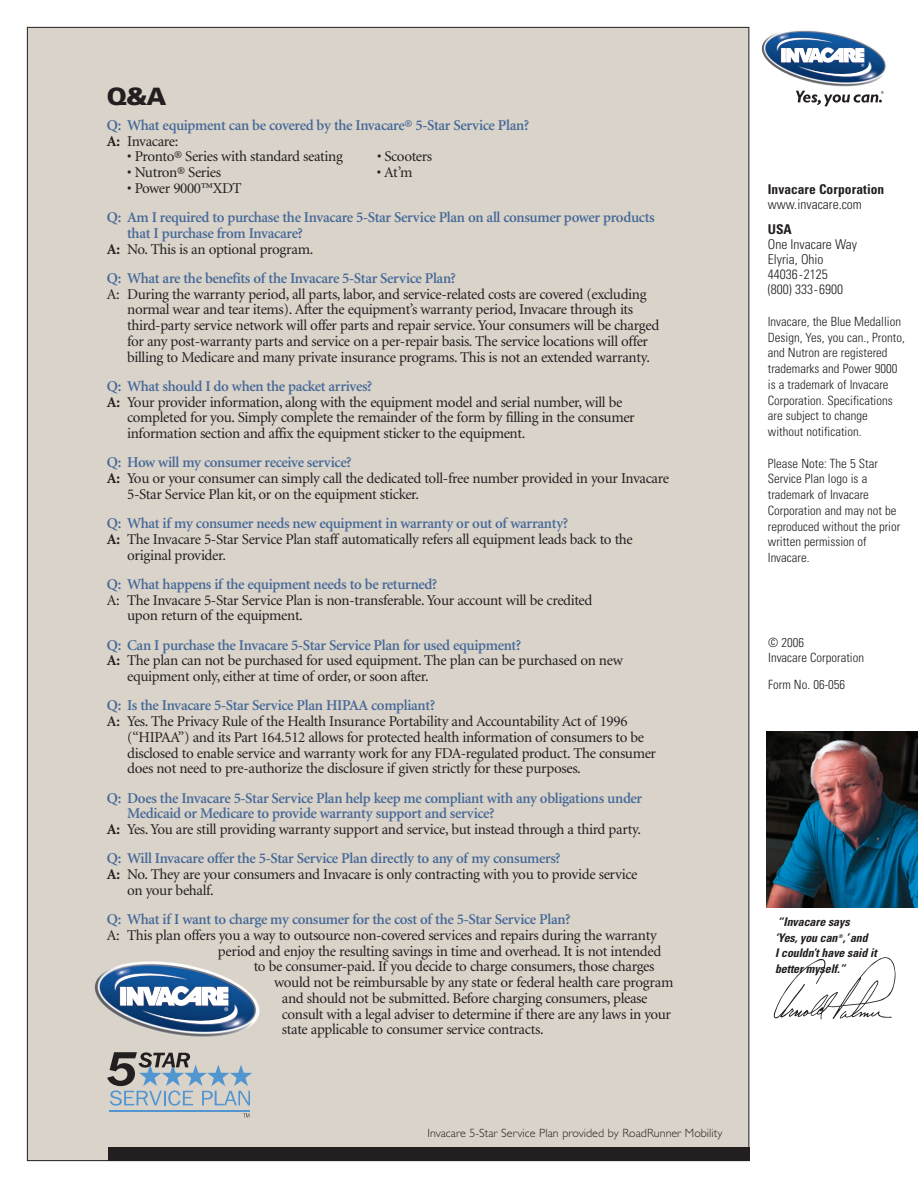
<style>
.page{position:relative;width:918px;height:1188px;background:#fff}
.page>*{position:absolute;margin:0;border:0;box-sizing:border-box;transform-origin:0 0}
.t1{font:900 24px "Univers";color:#231f20}
.t2{font:15px/15.8px "Minion";letter-spacing:-.025em;color:#231f20}
.t3{font:600 15px/15.8px "Minion";letter-spacing:-.025em;color:#456898}
.t4{font:300 condensed 13.5px/15px "Univers";color:#231f20}
.t5{font:700 condensed 13.5px "Univers";color:#231f20}
.t6{font:300 condensed 12.75px/15.8px "Univers";color:#231f20}
.t7{font:italic 700 condensed 12px/15.5px "Univers";letter-spacing:-.01em;color:#231f20}
.t8{font:300 12px "Gill Sans";color:#231f20}
.t9{font:italic 700 condensed 5.25px "Univers";color:#231f20}
.s1{font-weight:700;color:#231f20}
.s2{font-weight:400;color:#231f20}
.s3{font-weight:700}
.s4{font-weight:600}
</style>
<div class="page">
<div style="left:27px;top:27px;width:722px;height:1134px;background:#d9d3c9"></div>
<img style="left:762px;top:30px;width:124px;height:57px">
<svg style="left:777px;top:35px;width:94px;height:44px"></svg>
<svg style="left:796px;top:91px;width:88px;height:15px"></svg>
<img style="left:766px;top:731px;width:152px;height:176px">
<svg style="left:774px;top:957px;width:122px;height:62px"></svg>
<div style="left:108px;top:1148px;width:641px;height:13px;background:#231f20"></div>
<hr style="left:110px;top:1110px;width:140px;height:2px;background:#5296d1">
<svg style="left:107px;top:1052px;width:145px;height:54px"></svg>
<svg style="left:243px;top:1113px;width:6px;height:5px"></svg>
<img style="left:95px;top:961px;width:164px;height:76px">
<svg style="left:115px;top:970px;width:122px;height:57px;background:#6e8cb0"></svg>
<h1 class="t1" style="left:107px;top:88px;width:61px">Q&amp;A</h1>
<p class="t3" style="left:107px;top:118px;width:424px">Q: What equipment can be covered by the Invacare® 5-Star Service Plan?<br><span class="s1">A:</span> <span class="s2">Invacare:</span></p>
<p class="t2" style="left:127px;top:150px;width:217px">• Pronto® Series with standard seating</p>
<p class="t2" style="left:377px;top:150px;width:57px">• Scooters</p>
<p class="t2" style="left:127px;top:166px;width:96px">• Nutron® Series</p>
<p class="t2" style="left:377px;top:166px;width:37px">• At’m</p>
<p class="t2" style="left:127px;top:181px;width:116px">• Power 9000™XDT</p>
<p class="t3" style="left:107px;top:211px;width:549px">Q: Am I required to purchase the Invacare 5-Star Service Plan on all consumer power products</p>
<p class="t3" style="left:127px;top:226px;width:177px">that I purchase from Invacare?</p>
<p class="t2" style="left:107px;top:242px;width:208px"><span class="s3">A:</span> No. This is an optional program.</p>
<p class="t3" style="left:107px;top:271px;width:350px">Q: What are the benefits of the Invacare 5-Star Service Plan?</p>
<p class="t2" style="left:127px;top:287px;width:534px;text-indent:-20px">A: During the warranty period, all parts, labor, and service-related costs are covered (excluding normal wear and tear items). After the equipment’s warranty period, Invacare through its third-party service network will offer parts and repair service. Your consumers will be charged for any post-warranty parts and service on a per-repair basis. The service locations will offer billing to Medicare and many private insurance programs. This is not an extended warranty.</p>
<p class="t3" style="left:107px;top:379px;width:267px">Q: What should I do when the packet arrives?</p>
<p class="t2" style="left:107px;top:395px;width:517px"><span class="s3">A:</span> Your provider information, along with the equipment model and serial number, will be</p>
<p class="t2" style="left:127px;top:411px;width:509px">completed for you. Simply complete the remainder of the form by filling in the consumer</p>
<p class="t2" style="left:127px;top:427px;width:400px">information section and affix the equipment sticker to the equipment.</p>
<p class="t3" style="left:107px;top:456px;width:246px">Q: How will my consumer receive service?</p>
<p class="t2" style="left:107px;top:472px;width:564px"><span class="s3">A:</span> You or your consumer can simply call the dedicated toll-free number provided in your Invacare</p>
<p class="t2" style="left:127px;top:487px;width:294px">5-Star Service Plan kit, or on the equipment sticker.</p>
<p class="t3" style="left:107px;top:517px;width:463px">Q: What if my consumer needs new equipment in warranty or out of warranty?</p>
<p class="t2" style="left:107px;top:532px;width:527px"><span class="s3">A:</span> The Invacare 5-Star Service Plan staff automatically refers all equipment leads back to the</p>
<p class="t2" style="left:127px;top:548px;width:100px">original provider.</p>
<p class="t3" style="left:107px;top:577px;width:332px">Q: What happens if the equipment needs to be returned?</p>
<p class="t2" style="left:127px;top:593px;width:467px;text-indent:-20px">A: The Invacare 5-Star Service Plan is non-transferable. Your account will be credited upon return of the equipment.</p>
<p class="t3" style="left:107px;top:638px;width:416px">Q: Can I purchase the Invacare 5-Star Service Plan for used equipment?</p>
<p class="t2" style="left:107px;top:654px;width:517px"><span class="s3">A:</span> The plan can not be purchased for used equipment. The plan can be purchased on new</p>
<p class="t2" style="left:127px;top:670px;width:303px">equipment only, either at time of order, or soon after.</p>
<p class="t3" style="left:107px;top:699px;width:330px">Q: Is the Invacare 5-Star Service Plan HIPAA compliant?</p>
<p class="t2" style="left:107px;top:715px;width:522px"><span class="s4">A:</span> Yes. The Privacy Rule of the Health Insurance Portability and Accountability Act of 1996</p>
<p class="t2" style="left:127px;top:730px;width:519px">(“HIPAA”) and its Part 164.512 allows for protected health information of consumers to be</p>
<p class="t2" style="left:127px;top:746px;width:530px">disclosed to enable service and warranty work for any FDA-regulated product. The consumer</p>
<p class="t2" style="left:127px;top:762px;width:455px">does not need to pre-authorize the disclosure if given strictly for these purposes.</p>
<p class="t3" style="left:107px;top:791px;width:537px">Q: Does the Invacare 5-Star Service Plan help keep me compliant with any obligations under</p>
<p class="t3" style="left:127px;top:807px;width:369px">Medicaid or Medicare to provide warranty support and service?</p>
<p class="t2" style="left:107px;top:823px;width:536px"><span class="s3">A:</span> Yes. You are still providing warranty support and service, but instead through a third party.</p>
<p class="t3" style="left:107px;top:852px;width:455px">Q: Will Invacare offer the 5-Star Service Plan directly to any of my consumers?</p>
<p class="t2" style="left:107px;top:868px;width:532px"><span class="s3">A:</span> No. They are your consumers and Invacare is only contracting with you to provide service</p>
<p class="t2" style="left:127px;top:883px;width:88px">on your behalf.</p>
<p class="t3" style="left:107px;top:913px;width:465px">Q: What if I want to charge my consumer for the cost of the 5-Star Service Plan?</p>
<p class="t2" style="left:107px;top:928px;width:551px">A: This plan offers you a way to outsource non-covered services and repairs during the warranty</p>
<p class="t2" style="left:218px;top:944px;width:445px">period and enjoy the resulting savings in time and overhead. It is not intended</p>
<p class="t2" style="left:254px;top:960px;width:402px">to be consumer-paid. If you decide to charge consumers, those charges</p>
<p class="t2" style="left:274px;top:976px;width:401px">would not be reimbursable by any state or federal health care program</p>
<p class="t2" style="left:282px;top:991px;width:367px">and should not be submitted. Before charging consumers, please</p>
<p class="t2" style="left:282px;top:1007px;width:391px">consult with a legal adviser to determine if there are any laws in your</p>
<p class="t2" style="left:282px;top:1023px;width:263px">state applicable to consumer service contracts.</p>
<p class="t8" style="left:428px;top:1128px;width:296px">Invacare 5-Star Service Plan provided by RoadRunner Mobility</p>
<p class="t5" style="left:768px;top:184px;width:118px">Invacare Corporation</p>
<p class="t4" style="left:768px;top:198px;width:96px">www.invacare.com</p>
<p class="t5" style="left:768px;top:225px;width:26px">USA</p>
<p class="t4" style="left:768px;top:238px;width:91px">One Invacare Way<br>Elyria, Ohio<br>44036-2125<br>(800) 333-6900</p>
<p class="t6" style="left:768px;top:315px;width:139px">Invacare, the Blue Medallion<br>Design, Yes, you can., Pronto, and Nutron are registered trademarks and Power 9000 is a trademark of Invacare<br>Corporation. Specifications are subject to change without notification.</p>
<p class="t6" style="left:768px;top:456px;width:134px">Please Note: The 5 Star<br>Service Plan logo is a trademark of Invacare<br>Corporation and may not be reproduced without the prior written permission of<br>Invacare.</p>
<p class="t6" style="left:768px;top:635px;width:97px">© 2006<br>Invacare Corporation</p>
<p class="t6" style="left:768px;top:678px;width:79px">Form No. 06-056</p>
<p class="t7" style="left:775px;top:915px;width:94px">‘‘Invacare says ‘Yes, you can ,’and</p>
<p class="t9" style="left:839px;top:934px;width:6px">®</p>
<p class="t7" style="left:775px;top:946px;width:103px">I couldn’t have said it better myself.’’</p>
</div>
